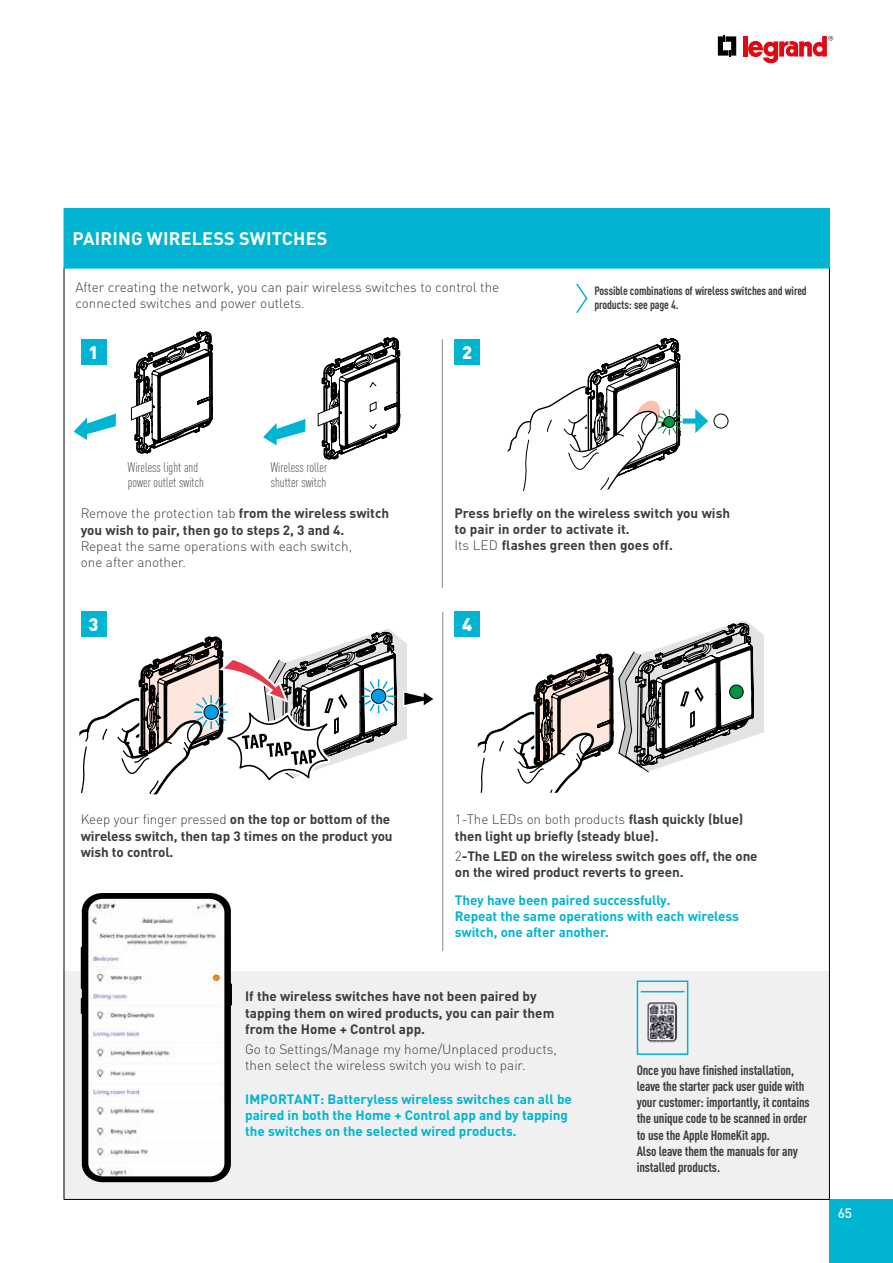
<style>
.page{position:relative;width:893px;height:1263px;background:#fff}
.page>*{position:absolute;margin:0;border:0;box-sizing:border-box;transform-origin:0 0}
.t1{font:700 18px "DIN Pro";letter-spacing:.01em;color:#fff}
.t2{font:900 18px "DIN Pro";color:#fff}
.t3{font:700 13.5px/16.2px "DIN Pro";letter-spacing:-.005em;color:#3c3c3b}
.t4{font:300 13.5px/16.2px "DIN Pro";color:#3c3c3b}
.t5{font:700 13.5px/16.2px "DIN Pro";letter-spacing:-.005em;color:#00b4d2}
.t6{font:700 condensed 13.5px/16.2px "DIN Pro";letter-spacing:-.01em;color:#3c3c3b}
.t7{font:300 condensed 13.5px/15px "DIN Pro";color:#3c3c3b}
.t8{font:500 13.5px "DIN Pro";color:#fff}
.t9{font:700 condensed 12px/14.4px "DIN Pro";letter-spacing:-.01em;color:#3c3c3b}
.s1{font-weight:300}
</style>
<div class="page">
<div style="left:829px;top:1199px;width:64px;height:64px;background:#00b4d2"></div>
<svg style="left:718px;top:35px;width:18px;height:22px"></svg>
<hr style="left:743px;top:36px;width:4px;height:21px;background:#e30613">
<svg style="left:748px;top:36px;width:85px;height:28px"></svg>
<div style="left:64px;top:971px;width:765px;height:229px;background:#f0f0f0"></div>
<div style="left:64px;top:209px;width:765px;height:59px;background:#00b4d2"></div>
<hr style="left:64px;top:268px;width:766px;height:1px;background:#00b4d2">
<hr style="left:64px;top:208px;width:766px;height:1px;background:#00b4d2">
<hr style="left:829px;top:209px;width:1px;height:59px;background:#00b4d2">
<hr style="left:64px;top:268px;width:1px;height:821px;background:#000">
<hr style="left:829px;top:268px;width:1px;height:821px;background:#000">
<hr style="left:64px;top:1089px;width:1px;height:110px;background:#000">
<hr style="left:829px;top:1089px;width:1px;height:110px;background:#000">
<hr style="left:64px;top:1199px;width:766px;height:1px;background:#000">
<svg style="left:74px;top:413px;width:42px;height:27px"></svg>
<hr style="left:442px;top:339px;width:1px;height:249px;background:#878787">
<svg style="left:576px;top:283px;width:12px;height:30px"></svg>
<div style="left:81px;top:339px;width:25px;height:26px;background:#00b4d2"></div>
<div style="left:454px;top:339px;width:26px;height:26px;background:#00b4d2"></div>
<div style="left:81px;top:612px;width:25px;height:25px;background:#00b4d2"></div>
<div style="left:454px;top:612px;width:26px;height:25px;background:#00b4d2"></div>
<hr style="left:442px;top:612px;width:1px;height:339px;background:#878787">
<div style="left:637px;top:980px;width:51px;height:75px;border:2px solid #00b4d2"></div>
<img style="left:648px;top:1002px;width:29px;height:40px">
<hr style="left:641px;top:991px;width:43px;height:1px;background:#00b4d2">
<hr style="left:230px;top:983px;width:2px;height:22px;background:#000">
<svg style="left:81px;top:893px;width:150px;height:289px"></svg>
<div style="left:714px;top:414px;width:14px;height:14px;border:1px solid #000;border-radius:50%"></div>
<div style="left:683px;top:418px;width:17px;height:6px;background:#01b4d2"></div>
<svg style="left:695px;top:409px;width:13px;height:24px"></svg>
<svg style="left:507px;top:338px;width:175px;height:154px"></svg>
<svg style="left:79px;top:621px;width:355px;height:173px"></svg>
<svg style="left:478px;top:621px;width:286px;height:172px"></svg>
<svg style="left:728px;top:683px;width:17px;height:17px"></svg>
<div style="left:730px;top:685px;width:13px;height:14px;background:#009641;border-radius:50%"></div>
<div style="left:729px;top:685px;width:15px;height:14px;border:1px solid #000;border-radius:50%"></div>
<svg style="left:263px;top:337px;width:138px;height:123px"></svg>
<svg style="left:131px;top:331px;width:83px;height:123px"></svg>
<h1 class="t1" style="left:73px;top:226px;width:256px">PAIRING WIRELESS SWITCHES</h1>
<p class="t4" style="left:75px;top:278px;width:425px">After creating the network, you can pair wireless switches to control the connected switches and power outlets.</p>
<h1 class="t2" style="left:462px;top:340px;width:12px">2</h1>
<h1 class="t2" style="left:89px;top:340px;width:12px">1</h1>
<p class="t7" style="left:128px;top:460px;width:78px">Wireless light and power outlet switch</p>
<p class="t7" style="left:271px;top:460px;width:58px">Wireless roller shutter switch</p>
<p class="t9" style="left:594px;top:283px;width:214px">Possible combinations of wireless switches and wired products: see page 4.</p>
<p class="t3" style="left:81px;top:505px;width:310px"><span class="s1">Remove the protection tab</span> from the wireless switch you wish to pair, then go to steps 2, 3 and 4.</p>
<p class="t4" style="left:81px;top:537px;width:273px">Repeat the same operations with each switch, one after another.</p>
<p class="t3" style="left:454px;top:504px;width:277px">Press briefly on the wireless switch you wish to pair in order to activate it.<br><span class="s1">Its LED</span> flashes green then goes off.</p>
<h1 class="t2" style="left:89px;top:612px;width:12px">3</h1>
<h1 class="t2" style="left:462px;top:612px;width:12px">4</h1>
<p class="t3" style="left:81px;top:811px;width:313px"><span class="s1">Keep your finger pressed</span> on the top or bottom of the wireless switch, then tap 3 times on the product you wish to control.</p>
<p class="t3" style="left:455px;top:811px;width:290px"><span class="s1">1-The LEDs on both products</span> flash quickly (blue) then light up briefly (steady blue).</p>
<p class="t3" style="left:455px;top:847px;width:304px"><span class="s1">2</span>-The LED on the wireless switch goes off, the one on the wired product reverts to green.</p>
<p class="t5" style="left:455px;top:891px;width:285px">They have been paired successfully.<br>Repeat the same operations with each wireless switch, one after another.</p>
<p class="t3" style="left:245px;top:988px;width:311px">If the wireless switches have not been paired by tapping them on wired products, you can pair them from the Home + Control app.</p>
<p class="t4" style="left:245px;top:1040px;width:313px">Go to Settings/Manage my home/Unplaced products, then select the wireless switch you wish to pair.</p>
<p class="t5" style="left:245px;top:1090px;width:328px">IMPORTANT: Batteryless wireless switches can all be paired in both the Home + Control app and by tapping the switches on the selected wired products.</p>
<p class="t6" style="left:637px;top:1062px;width:175px">Once you have finished installation, leave the starter pack user guide with your customer: importantly, it contains the unique code to be scanned in order to use the Apple HomeKit app.<br>Also leave them the manuals for any installed products.</p>
<p class="t8" style="left:838px;top:1204px;width:16px">65</p>
</div>
